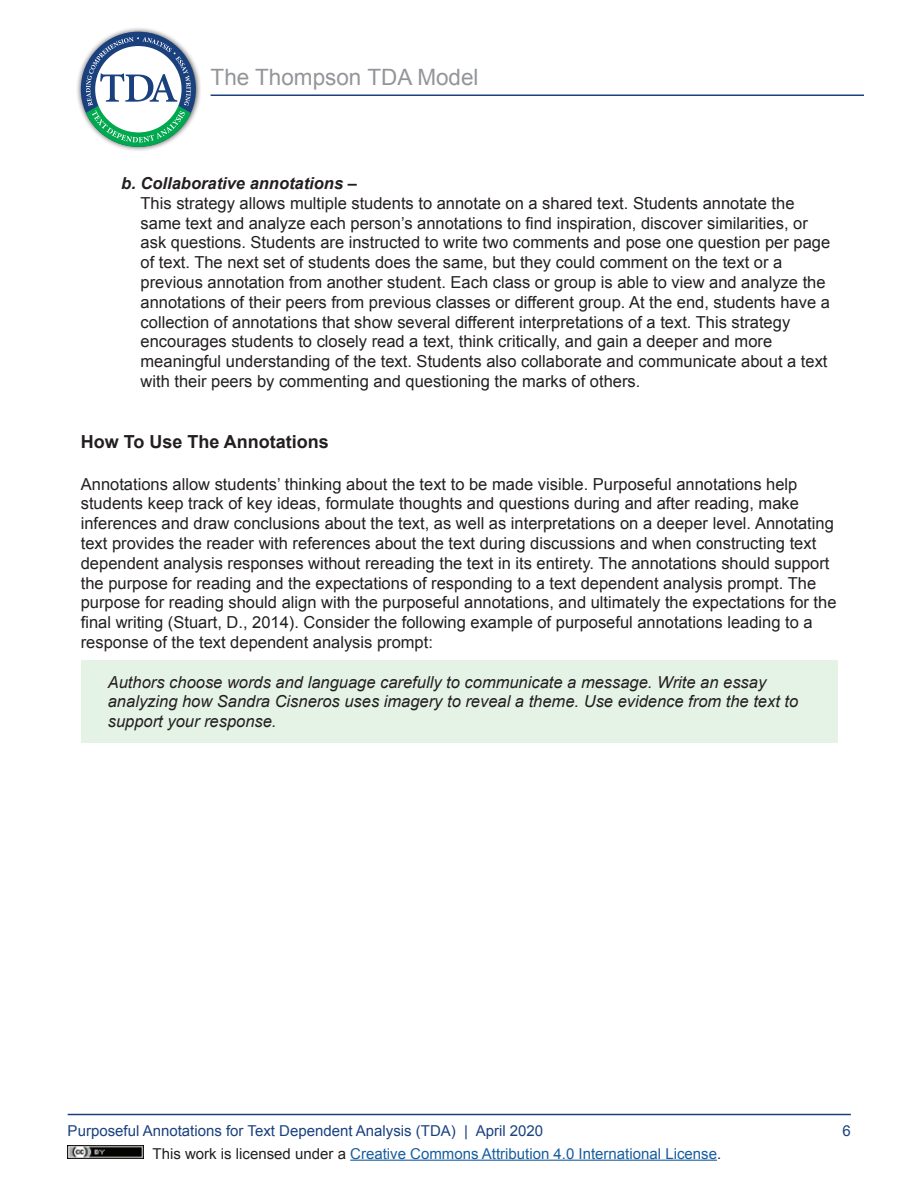
<style>
.page{position:relative;width:918px;height:1188px;background:#fff}
.page>*{position:absolute;margin:0;border:0;box-sizing:border-box;transform-origin:0 0}
.t1{font:22.5px "Arial";color:#939598}
.t2{font:700 18px "Arial";color:#231f20}
.t3{font:16.5px/19.8px "Arial";color:#231f20}
.t4{font:italic 16.5px/19.8px "Arial";color:#231f20}
.t5{font:italic 700 16.5px "Arial";color:#231f20}
.t6{font:15px "Arial";color:#175d9e}
.t7{font:15px "Arial";color:#1a417e}
.s1{color:#231f20}
</style>
<div class="page">
<hr style="left:68px;top:1114px;width:783px;height:1px;background:#1a417e">
<img style="left:68px;top:1145px;width:75px;height:14px">
<hr style="left:350px;top:1160px;width:367px;height:1px;background:#175d9e">
<div style="left:75px;top:26px;width:126px;height:127px;background:#231f20;opacity:.8"></div>
<div style="left:81px;top:32px;width:115px;height:115px;background:#1a417e;border-radius:50%"></div>
<svg style="left:83px;top:37px;width:110px;height:110px"></svg>
<hr style="left:211px;top:95px;width:653px;height:1px;background:#1a417e">
<div style="left:81px;top:660px;width:756px;height:82px;background:#e5f3e7"></div>
<h1 class="t1" style="left:211px;top:62px;width:270px">The Thompson TDA Model</h1>
<p class="t5" style="left:121px;top:172px;width:237px">b. Collaborative annotations –</p>
<p class="t3" style="left:141px;top:193px;width:655px">This strategy allows multiple students to annotate on a shared text. Students annotate the</p>
<p class="t3" style="left:141px;top:213px;width:669px">same text and analyze each person’s annotations to find inspiration, discover similarities, or</p>
<p class="t3" style="left:141px;top:233px;width:691px">ask questions. Students are instructed to write two comments and pose one question per page of text. The next set of students does the same, but they could comment on the text or a previous annotation from another student. Each class or group is able to view and analyze the annotations of their peers from previous classes or different group. At the end, students have a collection of annotations that show several different interpretations of a text. This strategy encourages students to closely read a text, think critically, and gain a deeper and more meaningful understanding of the text. Students also collaborate and communicate about a text with their peers by commenting and questioning the marks of others.</p>
<p class="t2" style="left:81px;top:430px;width:249px">How To Use The Annotations</p>
<p class="t3" style="left:81px;top:474px;width:757px">Annotations allow students’ thinking about the text to be made visible. Purposeful annotations help students keep track of key ideas, formulate thoughts and questions during and after reading, make inferences and draw conclusions about the text, as well as interpretations on a deeper level. Annotating text provides the reader with references about the text during discussions and when constructing text dependent analysis responses without rereading the text in its entirety. The annotations should support the purpose for reading and the expectations of responding to a text dependent analysis prompt. The purpose for reading should align with the purposeful annotations, and ultimately the expectations for the final writing (Stuart, D., 2014). Consider the following example of purposeful annotations leading to a response of the text dependent analysis prompt:</p>
<p class="t4" style="left:108px;top:672px;width:692px">Authors choose words and language carefully to communicate a message. Write an essay analyzing how Sandra Cisneros uses imagery to reveal a theme. Use evidence from the text to support your response.</p>
<p class="t7" style="left:68px;top:1121px;width:477px">Purposeful Annotations for Text Dependent Analysis (TDA) | April 2020</p>
<p class="t7" style="left:843px;top:1121px;width:10px">6</p>
<p class="t6" style="left:153px;top:1144px;width:570px"><span class="s1">This work is licensed under a</span> Creative Commons Attribution 4.0 International License<span class="s1">.</span></p>
</div>
